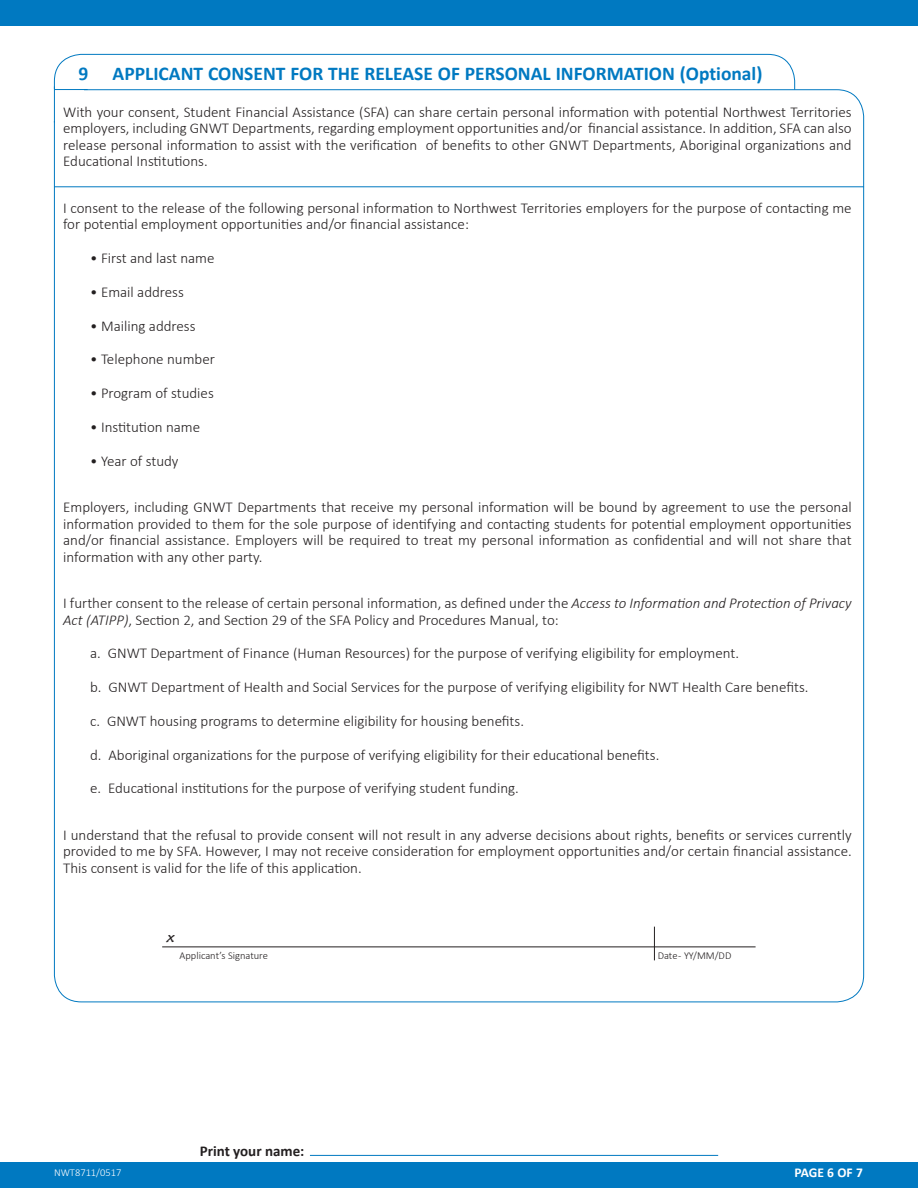
<style>
.page{position:relative;width:918px;height:1188px;background:#fff}
.page>*{position:absolute;margin:0;border:0;box-sizing:border-box;transform-origin:0 0}
.t1{font:700 19.5px "Calibri";color:#0079c1}
.t2{font:300 15px/16.5px "Calibri";color:#231f20;text-align:justify}
.t3{font:700 15px "Calibri";color:#231f20}
.t4{font:700 15px "Caflisch Script Pro";color:#231f20}
.t5{font:700 13.5px "Calibri";letter-spacing:-.005em;color:#fff}
.t6{font:300 10.5px "Calibri";color:#231f20}
.t7{font:300 10.5px "Calibri";color:#fff}
.s1{font-style:italic}
</style>
<div class="page">
<div style="left:0;top:0;width:918px;height:25px;background:#0079c1"></div>
<div style="left:0;top:1163px;width:918px;height:25px;background:#0079c1"></div>
<div style="left:54px;top:54px;width:741px;height:68px;border:1px solid #0079c1;border-radius:27px"></div>
<div style="left:54px;top:90px;width:810px;height:912px;background:#fff;border-radius:27px"></div>
<div style="left:52px;top:89px;width:31px;height:32px;background:#fff"></div>
<hr style="left:54px;top:86px;width:1px;height:37px;background:#0079c1">
<hr style="left:54px;top:89px;width:34px;height:1px;background:#0079c1">
<hr style="left:54px;top:186px;width:810px;height:1px;background:#0079c1">
<hr style="left:162px;top:947px;width:594px;height:1px;background:#231f20">
<hr style="left:654px;top:927px;width:1px;height:33px;background:#231f20">
<hr style="left:310px;top:1155px;width:408px;height:1px;background:#0079c1">
<h1 class="t1" style="left:78px;top:59px;width:686px">9 APPLICANT CONSENT FOR THE RELEASE OF PERSONAL INFORMATION (Optional)</h1>
<p class="t2" style="left:63px;top:103px;width:790px">With your consent, Student Financial Assistance (SFA) can share certain personal information with potential Northwest Territories employers, including GNWT Departments, regarding employment opportunities and/or financial assistance. In addition, SFA can also release personal information to assist with the verification of benefits to other GNWT Departments, Aboriginal organizations and Educational Institutions.</p>
<p class="t2" style="left:63px;top:199px;width:790px">I consent to the release of the following personal information to Northwest Territories employers for the purpose of contacting me for potential employment opportunities and/or financial assistance:</p>
<p class="t2" style="left:90px;top:250px;width:126px">• First and last name</p>
<p class="t2" style="left:90px;top:283px;width:95px">• Email address</p>
<p class="t2" style="left:90px;top:317px;width:107px">• Mailing address</p>
<p class="t2" style="left:90px;top:351px;width:126px">• Telephone number</p>
<p class="t2" style="left:90px;top:385px;width:125px">• Program of studies</p>
<p class="t2" style="left:90px;top:418px;width:112px">• Institution name</p>
<p class="t2" style="left:90px;top:452px;width:90px">• Year of study</p>
<p class="t2" style="left:63px;top:499px;width:790px">Employers, including GNWT Departments that receive my personal information will be bound by agreement to use the personal information provided to them for the sole purpose of identifying and contacting students for potential employment opportunities and/or financial assistance. Employers will be required to treat my personal information as confidential and will not share that information with any other party.</p>
<p class="t2" style="left:63px;top:595px;width:790px">I further consent to the release of certain personal information, as defined under the <span class="s1">Access to Information and Protection of Privacy<br>Act (ATIPP)</span>, Section 2, and Section 29 of the SFA Policy and Procedures Manual, to:</p>
<p class="t2" style="left:90px;top:645px;width:650px">a. GNWT Department of Finance (Human Resources) for the purpose of verifying eligibility for employment.</p>
<p class="t2" style="left:90px;top:679px;width:720px">b. GNWT Department of Health and Social Services for the purpose of verifying eligibility for NWT Health Care benefits.</p>
<p class="t2" style="left:90px;top:712px;width:435px">c. GNWT housing programs to determine eligibility for housing benefits.</p>
<p class="t2" style="left:90px;top:746px;width:571px">d. Aboriginal organizations for the purpose of verifying eligibility for their educational benefits.</p>
<p class="t2" style="left:90px;top:780px;width:430px">e. Educational institutions for the purpose of verifying student funding.</p>
<p class="t2" style="left:63px;top:826px;width:790px">I understand that the refusal to provide consent will not result in any adverse decisions about rights, benefits or services currently provided to me by SFA. However, I may not receive consideration for employment opportunities and/or certain financial assistance.<br>This consent is valid for the life of this application.</p>
<p class="t4" style="left:166px;top:931px;width:9px">X</p>
<p class="t6" style="left:180px;top:949px;width:90px">Applicant’s Signature</p>
<p class="t6" style="left:658px;top:949px;width:75px">Date - YY/MM/DD</p>
<p class="t3" style="left:200px;top:1141px;width:106px">Print your name:</p>
<p class="t7" style="left:54px;top:1166px;width:69px">NWT8711/0517</p>
<p class="t5" style="left:794px;top:1163px;width:70px">PAGE 6 OF 7</p>
</div>
